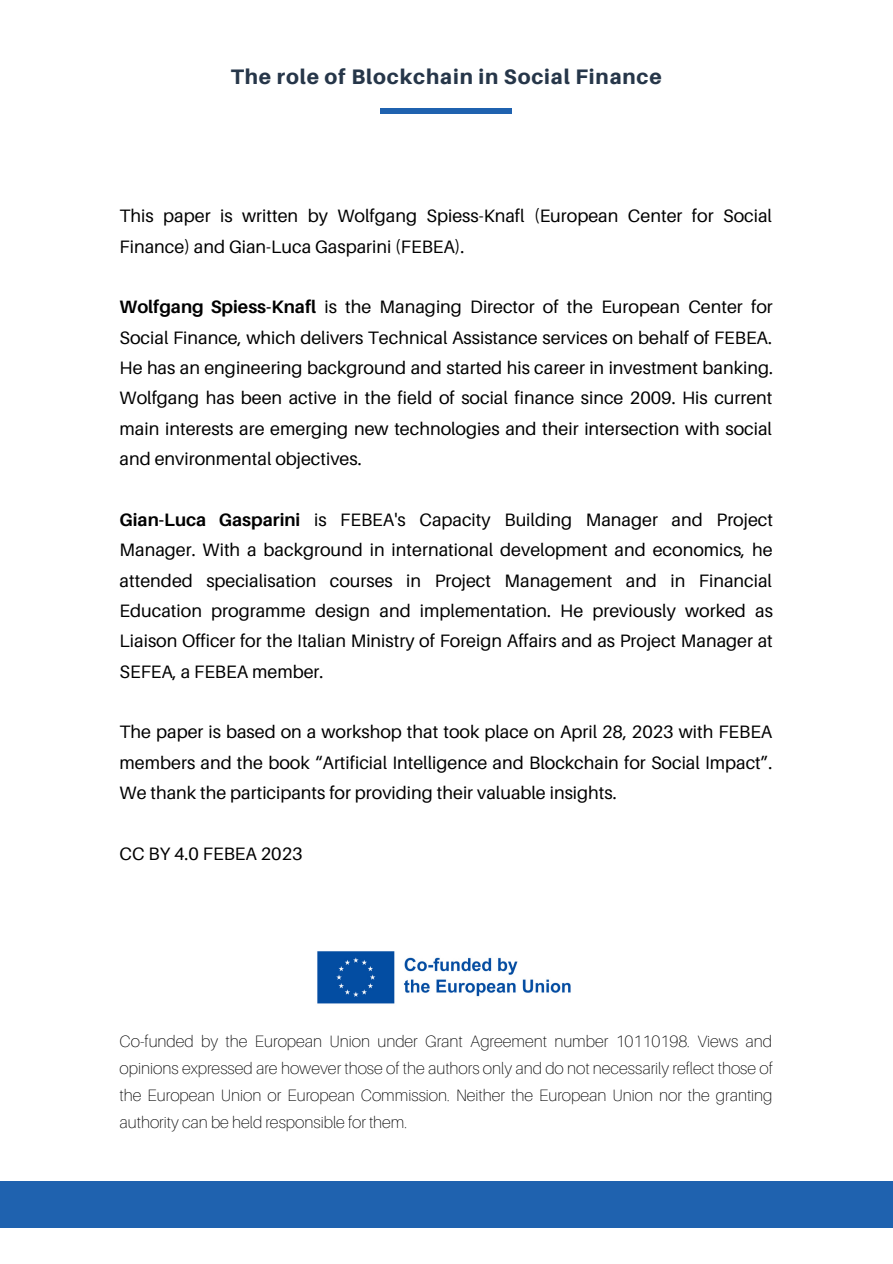
<style>
.page{position:relative;width:893px;height:1264px;background:#fff}
.page>*{position:absolute;margin:0;border:0;box-sizing:border-box;transform-origin:0 0}
.t1{font:800 21px "Aileron";letter-spacing:.04em;color:#263649}
.t2{font:18px/30.3px "Aileron";color:#000;text-align:justify}
.t3{font:100 16.5px/27px "Aileron";color:#000;text-align:justify}
.s1{font-weight:700}
</style>
<div class="page">
<div style="left:380px;top:108px;width:132px;height:6px;background:#1f62af"></div>
<div style="left:0;top:1181px;width:892px;height:46px;background:#1f62af"></div>
<img style="left:317px;top:951px;width:254px;height:53px">
<p class="t1" style="left:231px;top:63px;width:432px">The role of Blockchain in Social Finance</p>
<p class="t2" style="left:120px;top:200px;width:653px">This paper is written by Wolfgang Spiess-Knafl (European Center for Social<br>Finance) and Gian-Luca Gasparini (FEBEA).</p>
<p class="t2" style="left:120px;top:291px;width:655px"><span class="s1">Wolfgang Spiess-Knafl</span> is the Managing Director of the European Center for Social Finance, which delivers Technical Assistance services on behalf of FEBEA.<br>He has an engineering background and started his career in investment banking.<br>Wolfgang has been active in the field of social finance since 2009. His current main interests are emerging new technologies and their intersection with social and environmental objectives.</p>
<p class="t2" style="left:120px;top:504px;width:655px"><span class="s1">Gian-Luca Gasparini</span> is FEBEA's Capacity Building Manager and Project Manager. With a background in international development and economics, he attended specialisation courses in Project Management and in Financial Education programme design and implementation. He previously worked as Liaison Officer for the Italian Ministry of Foreign Affairs and as Project Manager at SEFEA, a FEBEA member.</p>
<p class="t2" style="left:120px;top:716px;width:654px">The paper is based on a workshop that took place on April 28, 2023 with FEBEA members and the book “Artificial Intelligence and Blockchain for Social Impact”.<br>We thank the participants for providing their valuable insights.</p>
<p class="t2" style="left:120px;top:838px;width:184px">CC BY 4.0 FEBEA 2023</p>
<p class="t3" style="left:120px;top:1027px;width:654px">Co-funded by the European Union under Grant Agreement number 10110198. Views and opinions expressed are however those of the authors only and do not necessarily reflect those of the European Union or European Commission. Neither the European Union nor the granting authority can be held responsible for them.</p>
</div>
